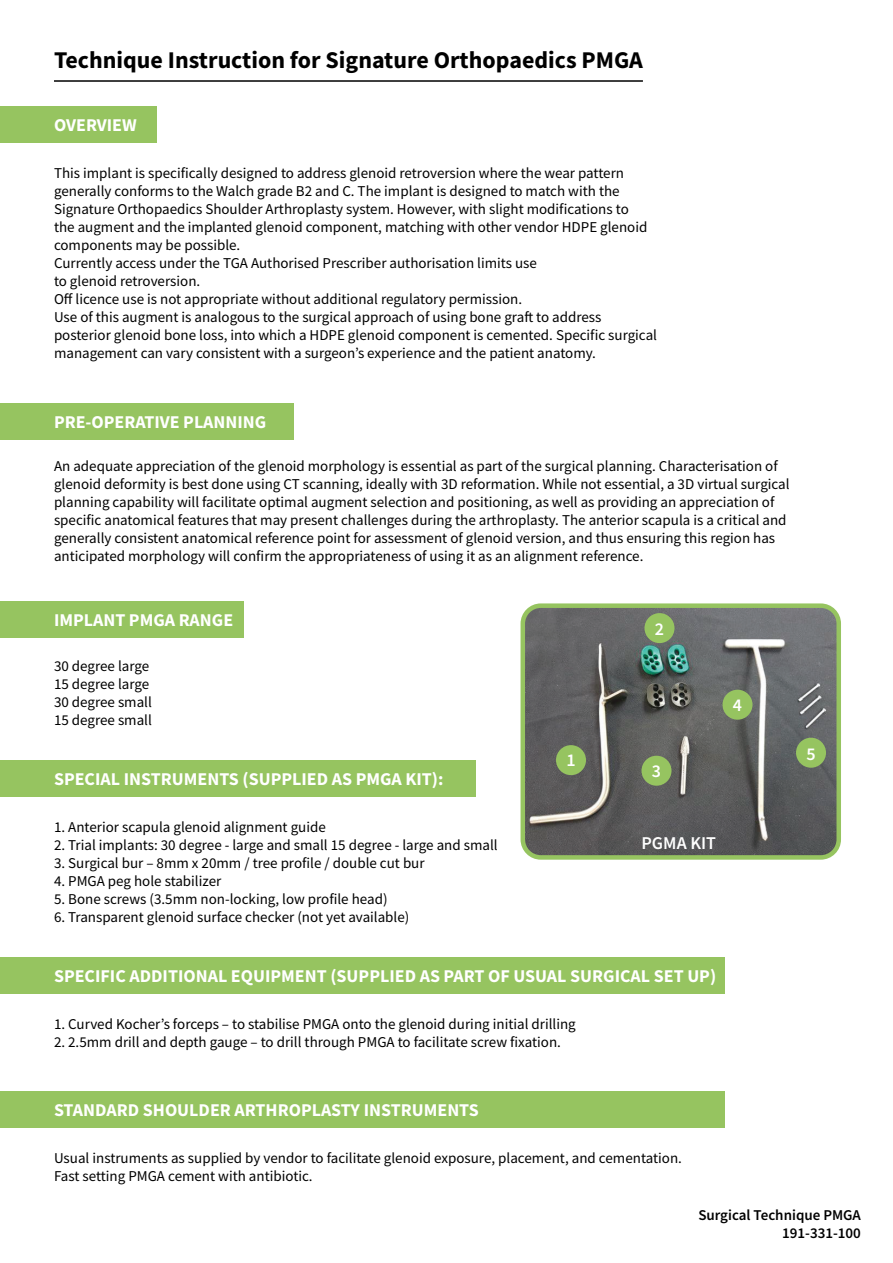
<style>
.page{position:relative;width:893px;height:1263px;background:#fff}
.page>*{position:absolute;margin:0;border:0;box-sizing:border-box;transform-origin:0 0}
.t1{font:700 24px "Source Sans Pro";color:#000}
.t2{font:700 18px "Source Sans Pro";color:#fff}
.t3{font:600 18px "Source Sans Pro";color:#fff}
.t4{font:15px/18px "Source Sans Pro";color:#000}
.t5{font:600 15px "Source Sans Pro";color:#000}
</style>
<div class="page">
<div style="left:0;top:107px;width:157px;height:36px;background:#96c460"></div>
<div style="left:0;top:404px;width:293px;height:36px;background:#96c460"></div>
<div style="left:0;top:601px;width:244px;height:36px;background:#96c460"></div>
<div style="left:0;top:760px;width:475px;height:36px;background:#96c460"></div>
<div style="left:0;top:957px;width:724px;height:36px;background:#96c460"></div>
<div style="left:0;top:1091px;width:724px;height:36px;background:#96c460"></div>
<img style="left:525px;top:608px;width:311px;height:247px">
<div style="left:520px;top:603px;width:321px;height:257px;border:4px solid #96c460;border-radius:18px"></div>
<hr style="left:54px;top:80px;width:589px;height:2px;background:#000">
<div style="left:556px;top:745px;width:30px;height:30px;background:#96c460;border-radius:50%"></div>
<div style="left:644px;top:613px;width:30px;height:30px;background:#96c460;border-radius:50%"></div>
<div style="left:641px;top:756px;width:30px;height:30px;background:#96c460;border-radius:50%"></div>
<div style="left:722px;top:690px;width:30px;height:30px;background:#96c460;border-radius:50%"></div>
<div style="left:796px;top:738px;width:30px;height:30px;background:#96c460;border-radius:50%"></div>
<p class="t1" style="left:54px;top:43px;width:590px">Technique Instruction for Signature Orthopaedics PMGA</p>
<p class="t2" style="left:54px;top:112px;width:84px">OVERVIEW</p>
<p class="t4" style="left:54px;top:164px;width:595px">This implant is specifically designed to address glenoid retroversion where the wear pattern generally conforms to the Walch grade B2 and C. The implant is designed to match with the Signature Orthopaedics Shoulder Arthroplasty system. However, with slight modifications to the augment and the implanted glenoid component, matching with other vendor HDPE glenoid components may be possible.</p>
<p class="t4" style="left:54px;top:254px;width:484px">Currently access under the TGA Authorised Prescriber authorisation limits use to glenoid retroversion.<br>Off licence use is not appropriate without additional regulatory permission.</p>
<p class="t4" style="left:54px;top:308px;width:604px">Use of this augment is analogous to the surgical approach of using bone graft to address posterior glenoid bone loss, into which a HDPE glenoid component is cemented. Specific surgical management can vary consistent with a surgeon’s experience and the patient anatomy.</p>
<p class="t2" style="left:54px;top:410px;width:214px">PRE-OPERATIVE PLANNING</p>
<p class="t4" style="left:54px;top:457px;width:737px">An adequate appreciation of the glenoid morphology is essential as part of the surgical planning. Characterisation of glenoid deformity is best done using CT scanning, ideally with 3D reformation. While not essential, a 3D virtual surgical planning capability will facilitate optimal augment selection and positioning, as well as providing an appreciation of specific anatomical features that may present challenges during the arthroplasty. The anterior scapula is a critical and generally consistent anatomical reference point for assessment of glenoid version, and thus ensuring this region has anticipated morphology will confirm the appropriateness of using it as an alignment reference.</p>
<p class="t2" style="left:54px;top:608px;width:181px">IMPLANT PMGA RANGE</p>
<p class="t4" style="left:54px;top:656px;width:99px">30 degree large<br>15 degree large<br>30 degree small<br>15 degree small</p>
<p class="t2" style="left:54px;top:767px;width:391px">SPECIAL INSTRUMENTS (SUPPLIED AS PMGA KIT):</p>
<p class="t4" style="left:54px;top:817px;width:273px">1. Anterior scapula glenoid alignment guide</p>
<p class="t4" style="left:54px;top:835px;width:445px">2. Trial implants: 30 degree - large and small 15 degree - large and small</p>
<p class="t4" style="left:54px;top:853px;width:372px">3. Surgical bur – 8mm x 20mm / tree profile / double cut bur</p>
<p class="t4" style="left:54px;top:871px;width:169px">4. PMGA peg hole stabilizer</p>
<p class="t4" style="left:54px;top:889px;width:335px">5. Bone screws (3.5mm non-locking, low profile head)</p>
<p class="t4" style="left:54px;top:907px;width:357px">6. Transparent glenoid surface checker (not yet available)</p>
<p class="t3" style="left:566px;top:748px;width:11px">1</p>
<p class="t3" style="left:655px;top:617px;width:11px">2</p>
<p class="t3" style="left:652px;top:760px;width:11px">3</p>
<p class="t3" style="left:641px;top:831px;width:76px">PGMA KIT</p>
<p class="t2" style="left:54px;top:964px;width:664px">SPECIFIC ADDITIONAL EQUIPMENT (SUPPLIED AS PART OF USUAL SURGICAL SET UP)</p>
<p class="t4" style="left:54px;top:1014px;width:523px">1. Curved Kocher’s forceps – to stabilise PMGA onto the glenoid during initial drilling</p>
<p class="t4" style="left:54px;top:1032px;width:508px">2. 2.5mm drill and depth gauge – to drill through PMGA to facilitate screw fixation.</p>
<p class="t3" style="left:733px;top:694px;width:11px">4</p>
<p class="t2" style="left:54px;top:1098px;width:426px">STANDARD SHOULDER ARTHROPLASTY INSTRUMENTS</p>
<p class="t4" style="left:54px;top:1148px;width:629px">Usual instruments as supplied by vendor to facilitate glenoid exposure, placement, and cementation.<br>Fast setting PMGA cement with antibiotic.</p>
<p class="t3" style="left:806px;top:742px;width:11px">5</p>
<p class="t5" style="left:698px;top:1205px;width:164px">Surgical Technique PMGA</p>
<p class="t5" style="left:782px;top:1223px;width:80px">191-331-100</p>
</div>
